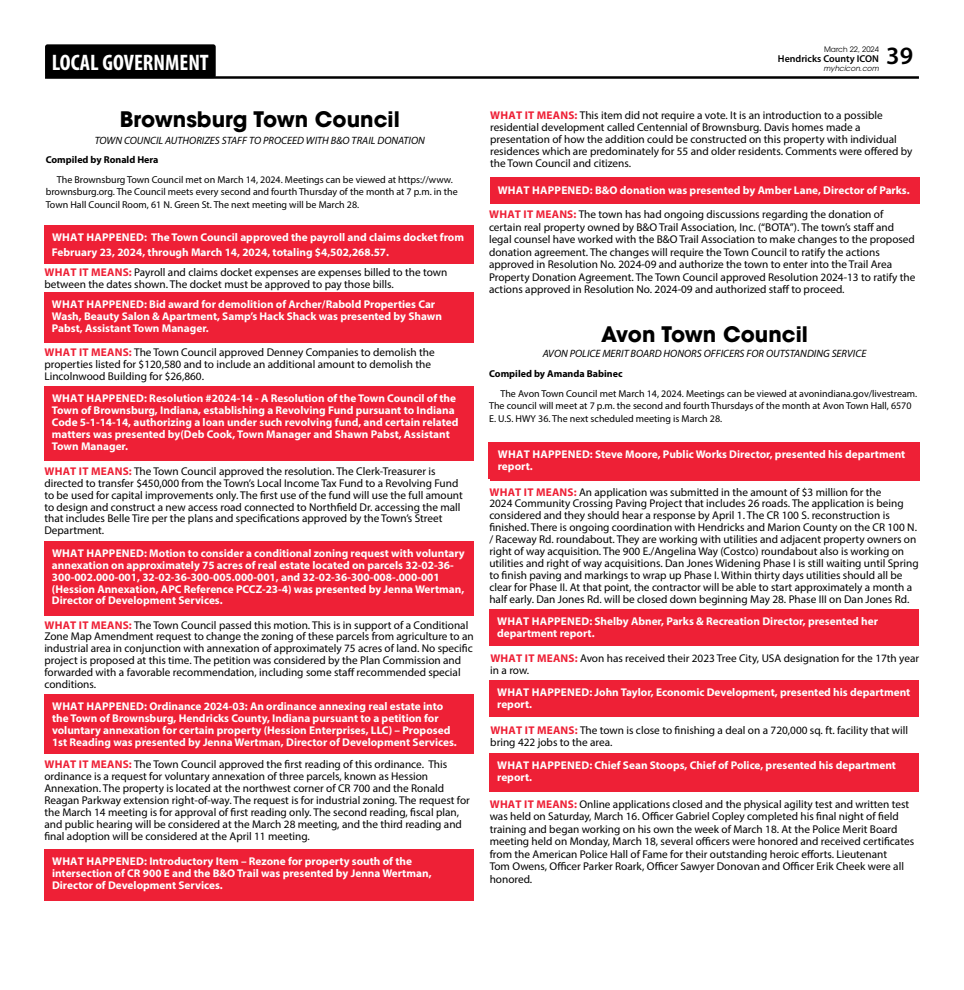
<style>
.page{position:relative;width:964px;height:990px;background:#fff}
.page>*{position:absolute;margin:0;border:0;box-sizing:border-box;transform-origin:0 0}
.t1{font:600 25px "Myriad Pro";color:#000}
.t2{font:700 condensed 22.5px "Myriad Pro";color:#fff}
.t3{font:700 21.25px "ITC Avant Garde Pro";color:#000}
.t4{font:11.25px/11.9px "Myriad Pro";color:#000}
.t5{font:700 11.25px/11.9px "Myriad Pro";color:#fff}
.t6{font:italic 10.62px "Myriad Pro";color:#000}
.t7{font:10px/12.5px "Myriad Pro";color:#000}
.t8{font:700 10px "Myriad Pro";color:#000}
.t9{font:600 10px "Myriad Pro";color:#000}
.t10{font:7.5px "ITC Avant Garde Pro";color:#000}
.t11{font:italic 7.5px "Avant Garde LT";color:#000}
.s1{font-weight:700;color:#ee2036}
</style>
<div class="page">
<div style="left:489px;top:609px;width:429px;height:37px;background:#ee2036"></div>
<div style="left:489px;top:680px;width:429px;height:37px;background:#ee2036"></div>
<div style="left:489px;top:753px;width:429px;height:39px;background:#ee2036"></div>
<div style="left:490px;top:442px;width:429px;height:39px;background:#ee2036"></div>
<div style="left:45px;top:44px;width:170px;height:34px;background:#000;border-radius:2px"></div>
<hr style="left:45px;top:76px;width:873px;height:3px;background:#000">
<div style="left:44px;top:225px;width:429px;height:39px;background:#ee2036"></div>
<div style="left:490px;top:178px;width:429px;height:26px;background:#ee2036"></div>
<div style="left:44px;top:386px;width:429px;height:75px;background:#ee2036"></div>
<div style="left:44px;top:695px;width:429px;height:59px;background:#ee2036"></div>
<div style="left:44px;top:292px;width:429px;height:51px;background:#ee2036"></div>
<div style="left:44px;top:541px;width:429px;height:75px;background:#ee2036"></div>
<div style="left:44px;top:849px;width:429px;height:51px;background:#ee2036"></div>
<h2 class="t2" style="left:52px;top:48px;width:158px">LOCAL GOVERNMENT</h2>
<h3 class="t3" style="left:120px;top:105px;width:281px">Brownsburg Town Council</h3>
<p class="t8" style="left:46px;top:153px;width:114px">Compiled by Ronald Hera</p>
<p class="t7" style="left:46px;top:173px;width:413px;text-indent:11px">The Brownsburg Town Council met on March 14, 2024. Meetings can be viewed at https://www. brownsburg.org. The Council meets every second and fourth Thursday of the month at 7 p.m. in the<br>Town Hall Council Room, 61 N. Green St. The next meeting will be March 28.</p>
<p class="t5" style="left:52px;top:229px;width:413px;line-height:15px">WHAT HAPPENED: The Town Council approved the payroll and claims docket from<br>February 23, 2024, through March 14, 2024, totaling $4,502,268.57.</p>
<p class="t6" style="left:95px;top:134px;width:331px">TOWN COUNCIL AUTHORIZES STAFF TO PROCEED WITH B&amp;O TRAIL DONATION</p>
<p class="t4" style="left:44px;top:267px;width:404px"><span class="s1">WHAT IT MEANS:</span> Payroll and claims docket expenses are expenses billed to the town between the dates shown. The docket must be approved to pay those bills.</p>
<p class="t5" style="left:52px;top:298px;width:391px">WHAT HAPPENED: Bid award for demolition of Archer/Rabold Properties Car<br>Wash, Beauty Salon &amp; Apartment, Samp’s Hack Shack was presented by Shawn<br>Pabst, Assistant Town Manager.</p>
<p class="t4" style="left:44px;top:346px;width:391px"><span class="s1">WHAT IT MEANS:</span> The Town Council approved Denney Companies to demolish the properties listed for $120,580 and to include an additional amount to demolish the<br>Lincolnwood Building for $26,860.</p>
<p class="t5" style="left:52px;top:392px;width:408px">WHAT HAPPENED: Resolution #2024-14 - A Resolution of the Town Council of the Town of Brownsburg, Indiana, establishing a Revolving Fund pursuant to Indiana Code 5-1-14-14, authorizing a loan under such revolving fund, and certain related matters was presented by(Deb Cook, Town Manager and Shawn Pabst, Assistant Town Manager.</p>
<p class="t4" style="left:44px;top:465px;width:420px"><span class="s1">WHAT IT MEANS:</span> The Town Council approved the resolution. The Clerk-Treasurer is directed to transfer $450,000 from the Town’s Local Income Tax Fund to a Revolving Fund to be used for capital improvements only. The first use of the fund will use the full amount to design and construct a new access road connected to Northfield Dr. accessing the mall that includes Belle Tire per the plans and specifications approved by the Town’s Street Department.</p>
<p class="t5" style="left:52px;top:547px;width:414px">WHAT HAPPENED: Motion to consider a conditional zoning request with voluntary annexation on approximately 75 acres of real estate located on parcels 32-02-36- 300-002.000-001, 32-02-36-300-005.000-001, and 32-02-36-300-008-.000-001 (Hession Annexation, APC Reference PCCZ-23-4) was presented by Jenna Wertman, Director of Development Services.</p>
<p class="t4" style="left:44px;top:619px;width:431px"><span class="s1">WHAT IT MEANS:</span> The Town Council passed this motion. This is in support of a Conditional Zone Map Amendment request to change the zoning of these parcels from agriculture to an industrial area in conjunction with annexation of approximately 75 acres of land. No specific project is proposed at this time. The petition was considered by the Plan Commission and forwarded with a favorable recommendation, including some staff recommended special conditions.</p>
<p class="t5" style="left:52px;top:700px;width:406px">WHAT HAPPENED: Ordinance 2024-03: An ordinance annexing real estate into the Town of Brownsburg, Hendricks County, Indiana pursuant to a petition for voluntary annexation for certain property (Hession Enterprises, LLC) – Proposed 1st Reading was presented by Jenna Wertman, Director of Development Services.</p>
<p class="t4" style="left:44px;top:759px;width:427px"><span class="s1">WHAT IT MEANS:</span> The Town Council approved the first reading of this ordinance. This ordinance is a request for voluntary annexation of three parcels, known as Hession Annexation. The property is located at the northwest corner of CR 700 and the Ronald Reagan Parkway extension right-of-way. The request is for industrial zoning. The request for the March 14 meeting is for approval of first reading only. The second reading, fiscal plan, and public hearing will be considered at the March 28 meeting, and the third reading and final adoption will be considered at the April 11 meeting.</p>
<p class="t5" style="left:52px;top:855px;width:381px">WHAT HAPPENED: Introductory Item – Rezone for property south of the intersection of CR 900 E and the B&amp;O Trail was presented by Jenna Wertman,<br>Director of Development Services.</p>
<p class="t10" style="left:823px;top:44px;width:56px">March 22, 2024</p>
<p class="t9" style="left:777px;top:52px;width:102px">Hendricks County ICON</p>
<p class="t11" style="left:823px;top:63px;width:57px">myhcicon.com</p>
<h1 class="t1" style="left:885px;top:39px;width:28px">39</h1>
<p class="t4" style="left:490px;top:110px;width:423px"><span class="s1">WHAT IT MEANS:</span> This item did not require a vote. It is an introduction to a possible residential development called Centennial of Brownsburg. Davis homes made a presentation of how the addition could be constructed on this property with individual residences which are predominately for 55 and older residents. Comments were offered by the Town Council and citizens.</p>
<p class="t5" style="left:497px;top:184px;width:413px">WHAT HAPPENED: B&amp;O donation was presented by Amber Lane, Director of Parks.</p>
<p class="t4" style="left:489px;top:208px;width:427px;line-height:12.5px"><span class="s1">WHAT IT MEANS:</span> The town has had ongoing discussions regarding the donation of certain real property owned by B&amp;O Trail Association, Inc. (“BOTA”). The town’s staff and legal counsel have worked with the B&amp;O Trail Association to make changes to the proposed donation agreement. The changes will require the Town Council to ratify the actions approved in Resolution No. 2024-09 and authorize the town to enter into the Trail Area Property Donation Agreement. The Town Council approved Resolution 2024-13 to ratify the actions approved in Resolution No. 2024-09 and authorized staff to proceed.</p>
<h3 class="t3" style="left:600px;top:320px;width:208px">Avon Town Council</h3>
<p class="t8" style="left:489px;top:367px;width:135px">Compiled by Amanda Babinec</p>
<p class="t7" style="left:489px;top:387px;width:429px;text-indent:11px">The Avon Town Council met March 14, 2024. Meetings can be viewed at avonindiana.gov/livestream.<br>The council will meet at 7 p.m. the second and fourth Thursdays of the month at Avon Town Hall, 6570<br>E. U.S. HWY 36. The next scheduled meeting is March 28.</p>
<p class="t6" style="left:542px;top:347px;width:325px">AVON POLICE MERIT BOARD HONORS OFFICERS FOR OUTSTANDING SERVICE</p>
<p class="t5" style="left:496px;top:448px;width:409px">WHAT HAPPENED: Steve Moore, Public Works Director, presented his department report.</p>
<p class="t5" style="left:497px;top:448px;width:409px">WHAT HAPPENED: Steve Moore, Public Works Director, presented his department report.</p>
<p class="t4" style="left:489px;top:486px;width:430px"><span class="s1">WHAT IT MEANS:</span> An application was submitted in the amount of $3 million for the<br>2024 Community Crossing Paving Project that includes 26 roads. The application is being considered and they should hear a response by April 1. The CR 100 S. reconstruction is finished. There is ongoing coordination with Hendricks and Marion County on the CR 100 N. / Raceway Rd. roundabout. They are working with utilities and adjacent property owners on right of way acquisition. The 900 E./Angelina Way (Costco) roundabout also is working on utilities and right of way acquisitions. Dan Jones Widening Phase I is still waiting until Spring to finish paving and markings to wrap up Phase I. Within thirty days utilities should all be clear for Phase II. At that point, the contractor will be able to start approximately a month a half early. Dan Jones Rd. will be closed down beginning May 28. Phase III on Dan Jones Rd.</p>
<p class="t5" style="left:497px;top:615px;width:382px">WHAT HAPPENED: Shelby Abner, Parks &amp; Recreation Director, presented her department report.</p>
<p class="t4" style="left:490px;top:653px;width:430px"><span class="s1">WHAT IT MEANS:</span> Avon has received their 2023 Tree City, USA designation for the 17th year in a row.</p>
<p class="t5" style="left:497px;top:686px;width:414px">WHAT HAPPENED: John Taylor, Economic Development, presented his department report.</p>
<p class="t4" style="left:490px;top:724px;width:419px"><span class="s1">WHAT IT MEANS:</span> The town is close to finishing a deal on a 720,000 sq. ft. facility that will bring 422 jobs to the area.</p>
<p class="t5" style="left:497px;top:759px;width:400px">WHAT HAPPENED: Chief Sean Stoops, Chief of Police, presented his department report.</p>
<p class="t4" style="left:489px;top:798px;width:426px;line-height:12.5px"><span class="s1">WHAT IT MEANS:</span> Online applications closed and the physical agility test and written test was held on Saturday, March 16. Officer Gabriel Copley completed his final night of field training and began working on his own the week of March 18. At the Police Merit Board meeting held on Monday, March 18, several officers were honored and received certificates from the American Police Hall of Fame for their outstanding heroic efforts. Lieutenant<br>Tom Owens, Officer Parker Roark, Officer Sawyer Donovan and Officer Erik Cheek were all honored.</p>
</div>
